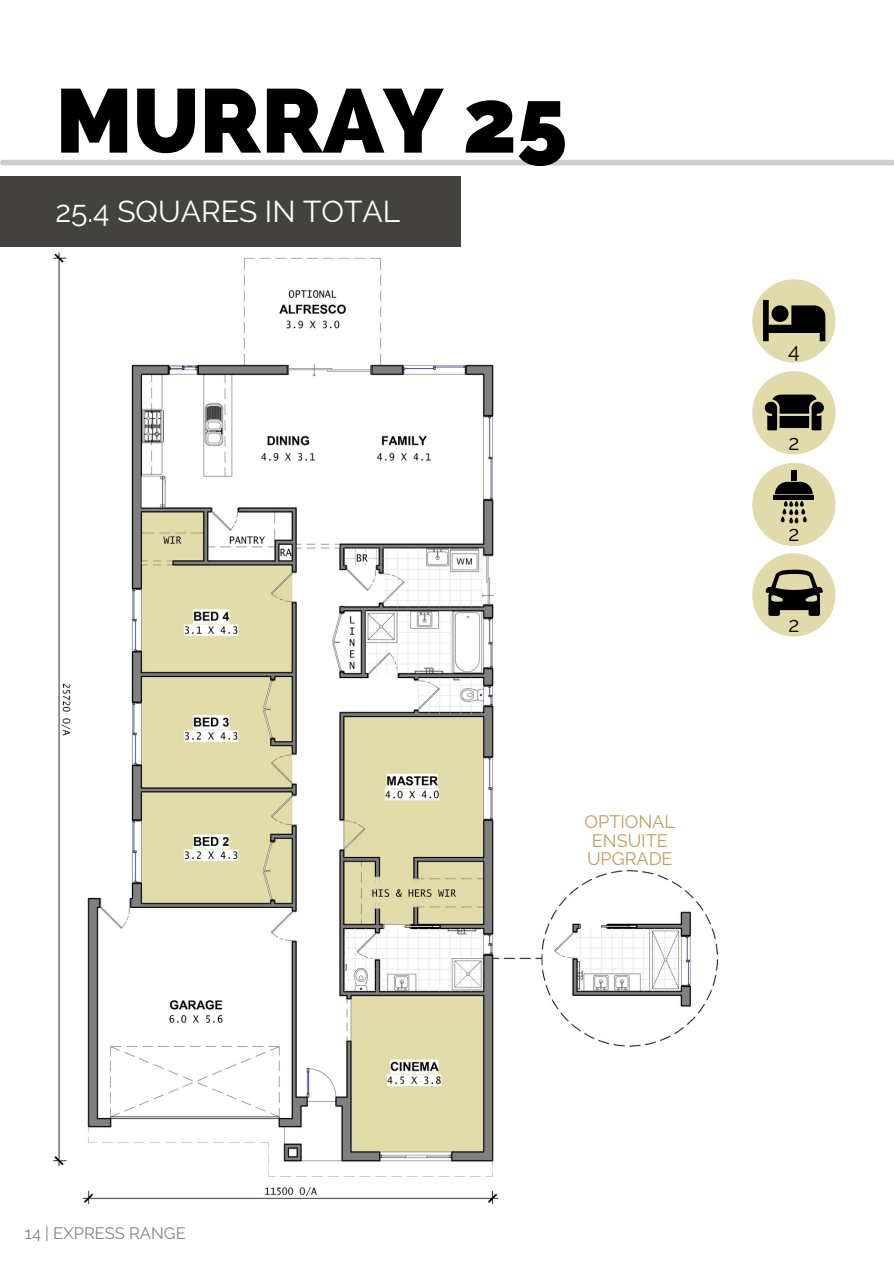
<style>
.page{position:relative;width:894px;height:1264px;background:#fff}
.page>*{position:absolute;margin:0;border:0;box-sizing:border-box;transform-origin:0 0}
.t1{font:800 90.15px "Raleway";color:#000}
.t2{font:30px "Raleway";color:#fff}
.t3{font:21px "Raleway";color:#000}
.t4{font:18px "Raleway";color:#c29c5d}
.t5{font:16.5px "Raleway";color:#858482}
</style>
<div class="page">
<img style="left:47px;top:246px;width:671px;height:959px">
<div style="left:3px;top:160px;width:888px;height:5px;background:#cdcdcd"></div>
<div style="left:0;top:176px;width:461px;height:70px;background:#43423f"></div>
<svg style="left:752px;top:279px;width:83px;height:83px"></svg>
<svg style="left:752px;top:371px;width:83px;height:83px"></svg>
<svg style="left:752px;top:463px;width:83px;height:83px"></svg>
<svg style="left:752px;top:553px;width:83px;height:83px"></svg>
<p class="t1" style="left:56px;top:68px;width:513px">MURRAY 25</p>
<p class="t2" style="left:56px;top:193px;width:346px">25.4 SQUARES IN TOTAL</p>
<p class="t4" style="left:584px;top:811px;width:92px">OPTIONAL</p>
<p class="t4" style="left:591px;top:829px;width:77px">ENSUITE</p>
<p class="t4" style="left:587px;top:847px;width:87px">UPGRADE</p>
<p class="t3" style="left:787px;top:338px;width:13px">4</p>
<p class="t3" style="left:788px;top:430px;width:12px">2</p>
<p class="t3" style="left:788px;top:521px;width:12px">2</p>
<p class="t3" style="left:788px;top:612px;width:12px">2</p>
<p class="t5" style="left:25px;top:1223px;width:162px">14 | EXPRESS RANGE</p>
</div>
